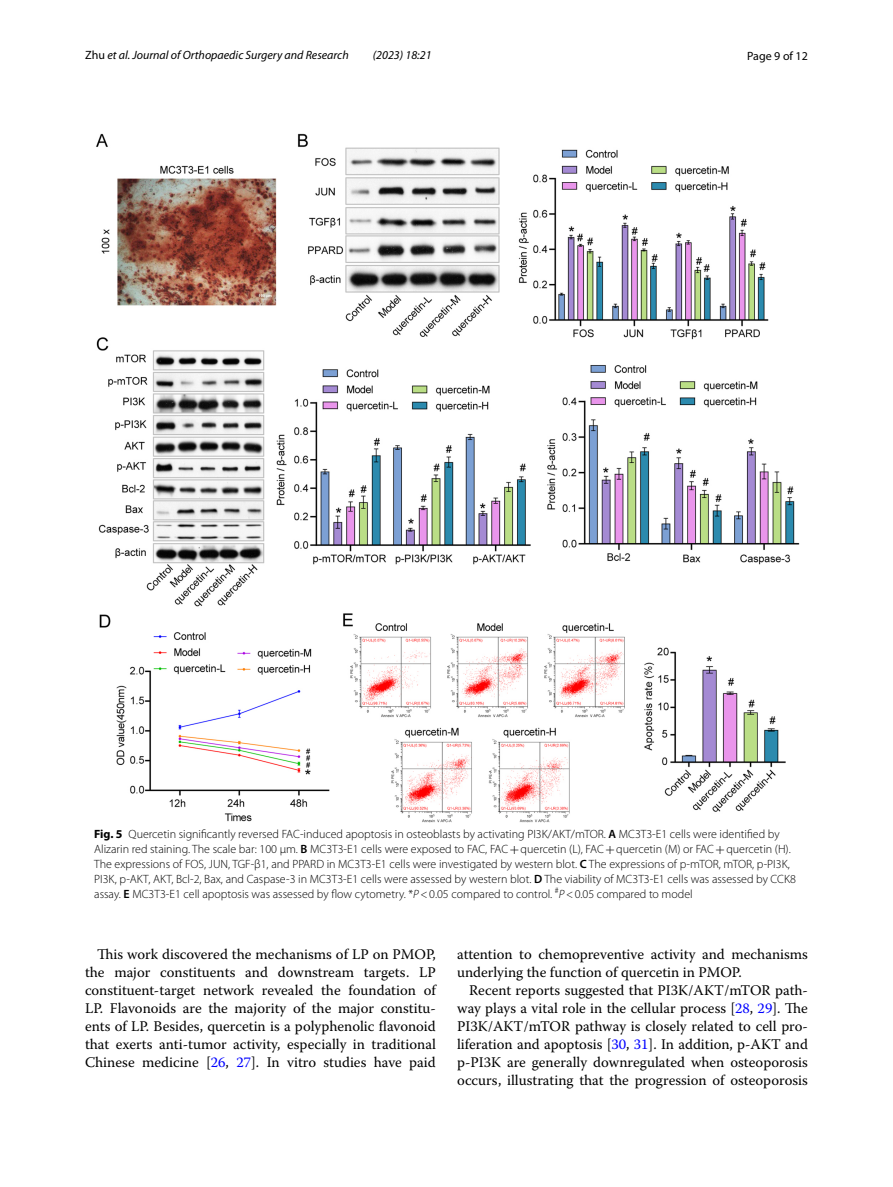
<style>
.page{position:relative;width:893px;height:1187px;background:#fff}
.page>*{position:absolute;margin:0;border:0;box-sizing:border-box;transform-origin:0 0}
.t1{font:14.7px/18px "Warnock Pro";color:#000;text-align:justify}
.t2{font:300 12px/15px "Myriad Pro";color:#000}
.t3{font:italic 12px "Myriad Pro";color:#000}
.t4{font:12px "Myriad Pro";color:#000}
.s1{font-style:normal}
.s2{font-weight:700}
.s3{font-weight:600}
.s4{font-family:"MTSY";font-weight:400}
.s5{font-style:italic}
.s6{color:#00f}
</style>
<div class="page">
<img style="left:96px;top:133px;width:704px;height:689px">
<p class="t3" style="left:85px;top:48px;width:265px"><span class="s1">Zhu</span> et al. Journal of Orthopaedic Surgery and Research</p>
<p class="t3" style="left:373px;top:48px;width:60px">(2023) 18:21</p>
<p class="t4" style="left:747px;top:48px;width:62px">Page 9 of 12</p>
<p class="t2" style="left:94px;top:826px;width:703px"><span class="s2">Fig. 5</span> Quercetin significantly reversed FAC-induced apoptosis in osteoblasts by activating PI3K/AKT/mTOR. <span class="s3">A</span> MC3T3-E1 cells were identified by Alizarin red staining. The scale bar: 100 μm. <span class="s3">B</span> MC3T3-E1 cells were exposed to FAC, FAC<span class="s4">+</span>quercetin (L), FAC<span class="s4">+</span>quercetin (M) or FAC<span class="s4">+</span>quercetin (H).<br>The expressions of FOS, JUN, TGF-β1, and PPARD in MC3T3-E1 cells were investigated by western blot. <span class="s3">C</span> The expressions of p-mTOR, mTOR, p-PI3K, PI3K, p-AKT, AKT, Bcl-2, Bax, and Caspase-3 in MC3T3-E1 cells were assessed by western blot. <span class="s3">D</span> The viability of MC3T3-E1 cells was assessed by CCK8 assay. <span class="s3">E</span> MC3T3-E1 cell apoptosis was assessed by flow cytometry. *<span class="s5">P</span>&lt;0.05 compared to control. <sup>#</sup><span class="s5">P</span>&lt;0.05 compared to model</p>
<p class="t1" style="left:85px;top:945px;width:352px;text-indent:12px">This work discovered the mechanisms of LP on PMOP, the major constituents and downstream targets. LP constituent-target network revealed the foundation of LP. Flavonoids are the majority of the major constitu&shy;ents of LP. Besides, quercetin is a polyphenolic flavonoid that exerts anti-tumor activity, especially in traditional Chinese medicine [<span class="s6">26</span>, <span class="s6">27</span>]. In vitro studies have paid</p>
<p class="t1" style="left:457px;top:945px;width:352px">attention to chemopreventive activity and mechanisms underlying the function of quercetin in PMOP.</p>
<p class="t1" style="left:457px;top:981px;width:352px;text-indent:12px">Recent reports suggested that PI3K/AKT/mTOR path&shy;way plays a vital role in the cellular process [<span class="s6">28</span>, <span class="s6">29</span>]. The PI3K/AKT/mTOR pathway is closely related to cell pro&shy;liferation and apoptosis [<span class="s6">30</span>, <span class="s6">31</span>]. In addition, p-AKT and p-PI3K are generally downregulated when osteoporosis occurs, illustrating that the progression of osteoporosis</p>
</div>
